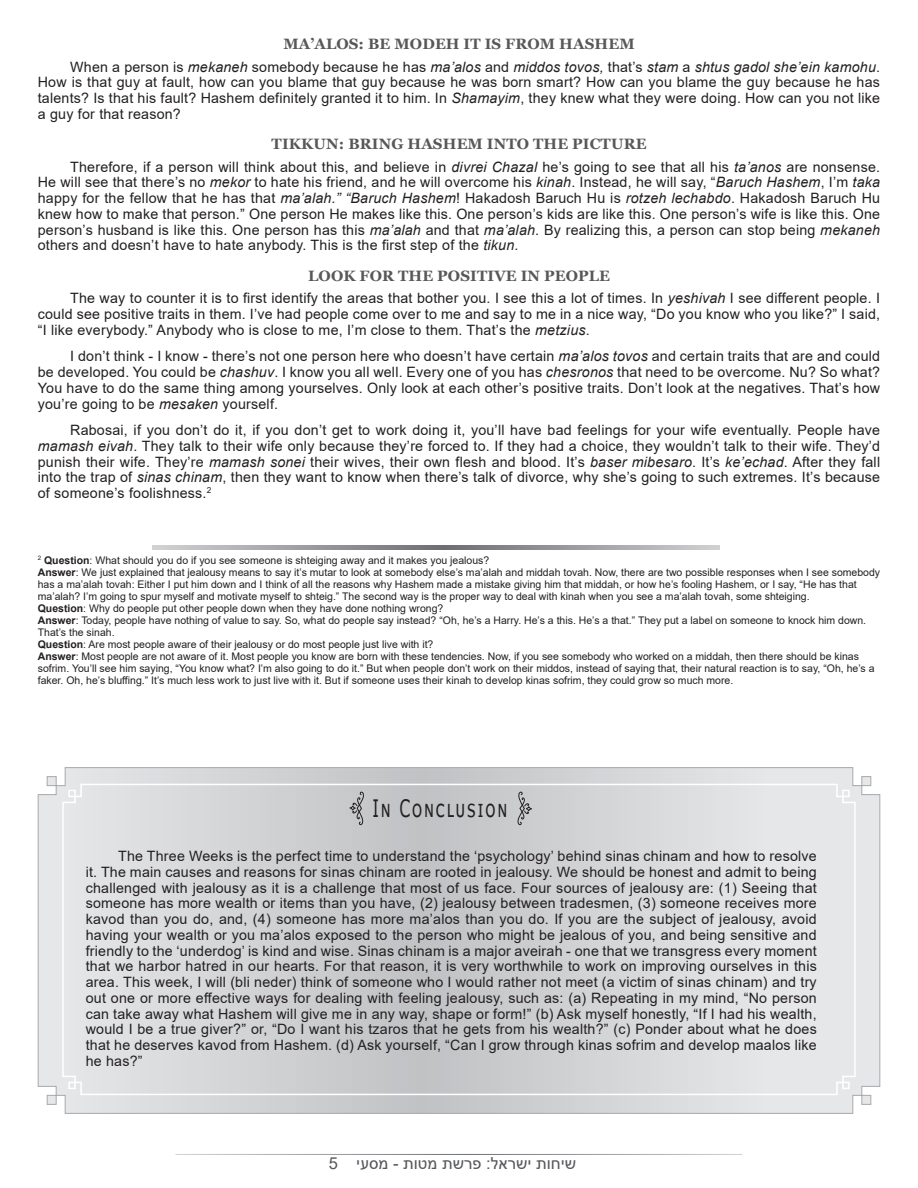
<style>
.page{position:relative;width:918px;height:1188px;background:#fff}
.page>*{position:absolute;margin:0;border:0;box-sizing:border-box;transform-origin:0 0}
.THIN_HEADINGS_IN_FILIGREE_small{font:24px "Verdana";letter-spacing:.1em;color:#231f20;scale:.65 1}
.t1{font:16.5px "Arial";color:#57585a}
.SUB_HEADINGS{font:700 15px "Georgia";letter-spacing:.01em;color:#57585a}
.BODY_TEXT{font:14.25px/15.8px "Arial";letter-spacing:.015em;color:#231f20;text-align:justify}
.t2{font:10.5px/12px "Arial";color:#231f20}
.t3{font:6.15px "Arial";color:#231f20}
.s1{font-style:italic}
.s2{font-weight:700}
</style>
<div class="page">
<svg style="left:152px;top:545px;width:567px;height:5px;background:#9e9fa2"></svg>
<svg style="left:37px;top:767px;width:844px;height:347px;background:#dadbdd"></svg>
<svg style="left:62px;top:783px;width:794px;height:313px;background:#d5d6d8"></svg>
<svg style="left:517px;top:791px;width:15px;height:35px"></svg>
<svg style="left:349px;top:791px;width:15px;height:35px"></svg>
<p class="SUB_HEADINGS" style="left:283px;top:34px;width:353px">MA’ALOS: BE MODEH IT IS FROM HASHEM</p>
<p class="BODY_TEXT" style="left:38px;top:59px;width:844px;text-indent:32px">When a person is <span class="s1">mekaneh</span> somebody because he has <span class="s1">ma’alos</span> and <span class="s1">middos tovos,</span> that s’ <span class="s1">stam</span> a <span class="s1">shtus gadol she’ein kamohu</span>.<br>How is that guy at fault, how can you blame that guy because he was born smart? How can you blame the guy because he has talents? Is that his fault? Hashem definitely granted toit him In. <span class="s1">Shamayim</span>, they knew what they were doing. How can you not like a guy for that reason?</p>
<p class="SUB_HEADINGS" style="left:272px;top:134px;width:377px">TIKKUN: BRING HASHEM INTO THE PICTURE</p>
<p class="BODY_TEXT" style="left:38px;top:159px;width:844px;text-indent:32px">Therefore aif, person will think about this, and believe in <span class="s1">divrei Chazal</span> he s’ going to see that all his <span class="s1">ta’anos</span> are nonsense.<br>He will see that there s’ no <span class="s1">mekor</span> to hate his friend, and he will overcome his <span class="s1">kinah</span>. Instead, he will say “, <span class="s1">Baruch Hashem</span> m’ I, <span class="s1">taka </span>happy for the fellow that he has that <span class="s1">ma’alah.” “Baruch Hashem</span>! Hakadosh Baruch Hu is <span class="s1">rotzeh lechabdo</span>. Hakadosh Baruch Hu knew how to make that person.” One person He makes like this. One person s’ kids are like this. One person s’ wife is like this. One person s’ husband is like this. One person has this <span class="s1">ma’alah</span> and that <span class="s1">ma’alah</span>. By realizing this a, person can stop being <span class="s1">mekaneh </span>others and doesn t’ have to hate anybody. This is the first step of the <span class="s1">tikun</span>.</p>
<p class="SUB_HEADINGS" style="left:308px;top:266px;width:303px">LOOK FOR THE POSITIVE IN PEOPLE</p>
<p class="BODY_TEXT" style="left:38px;top:290px;width:844px;text-indent:32px">The way to counter isit to first identify the areas that bother you I. see this a lot of times In. <span class="s1">yeshivah</span> I see different people I. could see positive traits in them ’I. ve had people come over to me and say to me in a nice way “, Do you know who you like?” I said, I“ like everybody.” Anybody who is close to me m’ I, close to them. That s’ the <span class="s1">metzius</span>.</p>
<p class="BODY_TEXT" style="left:38px;top:348px;width:844px;text-indent:32px">I don t’ think I- know - there s’ not one person here who doesn t’ have certain <span class="s1">ma’alos tovos</span> and certain traits that are and could be developed. You could be <span class="s1">chashuv</span> I. know you all well. Every one of you has <span class="s1">chesronos</span> that need to be overcome<span class="s1">.</span> Nu? So what?<br>You have to do the same thing among yourselves. Only look at each other s’ positive traits. Don t’ look at the negatives. That s’ how you r e’ going to be <span class="s1">mesaken</span> yourself.</p>
<p class="BODY_TEXT" style="left:38px;top:422px;width:844px;text-indent:32px">Rabosai, if you don t’ do ,i t if you don t’ get to work doing ,i t you l l’ have bad feelings for your wife eventually. People have <span class="s1">mamash eivah</span>. They talk to their wife only because they r e’ forced to. If they had a choice, they wouldn t’ talk to their wife. They d’ punish their wife. They r e’ <span class="s1">mamash sonei</span> their wives, their own flesh and blood. s’I t <span class="s1">baser mibesaro</span>. s’I t <span class="s1">ke’echad</span>. After they fall into the trap of <span class="s1">sinas chinam</span>, then they want to know when there s’ talk of divorce, why she s’ going to such extremes s’I t. because of someone s’ foolishness.<sup>2</sup></p>
<p class="t3" style="left:38px;top:554px;width:5px">2</p>
<p class="t2" style="left:38px;top:566px;width:844px"><span class="s2">Answer</span>: We just explained that jealousy means to say s’i t mutar to look at somebody else s’ ma’alah and middah tovah. Now, there are two possible responses when I see somebody has a ma’alah tovah: Either I put him down and I think of all the reasons why Hashem made a mistake giving him that middah, or how he s’ fooling Hashem, or I say “, He has that ma’alah? m’ I going to spur myself and motivate myself to shteig.” The second way is the proper way to deal with kinah when you see a ma’alah tovah, some shteiging.</p>
<p class="t2" style="left:38px;top:602px;width:407px"><span class="s2">Question</span>: Why do people put other people down when they have done nothing wrong?</p>
<p class="t2" style="left:38px;top:614px;width:830px"><span class="s2">Answer</span>: Today, people have nothing of value to say. So, what do people say instead? “Oh, he as’ Harry. He as’ this. He as’ that.” They put a label on someone to knock him down.<br>That s’ the sinah.</p>
<p class="t2" style="left:38px;top:638px;width:397px"><span class="s2">Question</span>: Are most people aware of their jealousy or do most people just live with ?i t</p>
<p class="t2" style="left:38px;top:650px;width:838px"><span class="s2">Answer</span>: Most people are not aware of .i t Most people you know are born with these tendencies. Now if, you see somebody who worked on a middah, then there should be kinas sofrim. You l l’ see him saying “, You know what? m’ I also going to do .i t ” But when people don t’ work on their middos, instead of saying that, their natural reaction i s t o s a y “, O h , h e as’ faker. Oh, he s’ bluffing.” s’I t much less work to just live with .i t But if someone uses their kinah to develop kinas sofrim, they could grow so much more.</p>
<p class="t2" style="left:44px;top:554px;width:447px"><span class="s2">Question</span>: What should you do if you see someone is shteiging away and it makes you jealous?</p>
<p class="THIN_HEADINGS_IN_FILIGREE_small" style="left:373px;top:792px;width:209px">In Conclusion</p>
<p class="BODY_TEXT" style="left:86px;top:848px;width:733px;text-indent:32px">The Three Weeks is the perfect time to understand the ‘psychology’ behind sinas chinam and how to resolve<br>.i t The main causes and reasons for sinas chinam are rooted in jealousy. We should be honest and admit to being challenged with jealousy as isit a challenge that most of us face. Four sources of jealousy are: (1) Seeing that someone has more wealth or items than you have (, 2) jealousy between tradesmen (, 3) someone receives more kavod than you do, and, (4) someone has more ma’alos than you do. If you are the subject of jealousy, avoid having your wealth or you ma’alos exposed to the person who might be jealous of you, and being sensitive and friendly to the ‘underdog’ is kind and wise. Sinas chinam is a major aveirah - one that we transgress every moment that we harbor hatred in our hearts. For that reason isit, very worthwhile to work on improving ourselves in this area. This week I, will (bli neder) think of someone who I would rather not meet (a victim of sinas chinam) and try out one or more effective ways for dealing with feeling jealousy, such as: (a) Repeating in my mind, “No person can take away what Hashem will give me in any way, shape or form!” (b) Ask myself honestly “, IIf had his wealth, would I be a true giver?” or, “Do I want his tzaros that he gets from his wealth?” (c) Ponder about what he does that he deserves kavod from Hashem (. d) Ask yourself “, Can I grow through kinas sofrim and develop maalos like he has “?</p>
<p class="t1" style="left:329px;top:1152px;width:11px">5</p>
<p class="t1" style="left:356px;top:1152px;width:221px">מסע י ת- מט ו ת ש שראל :פר תי ש י ח ו</p>
</div>
